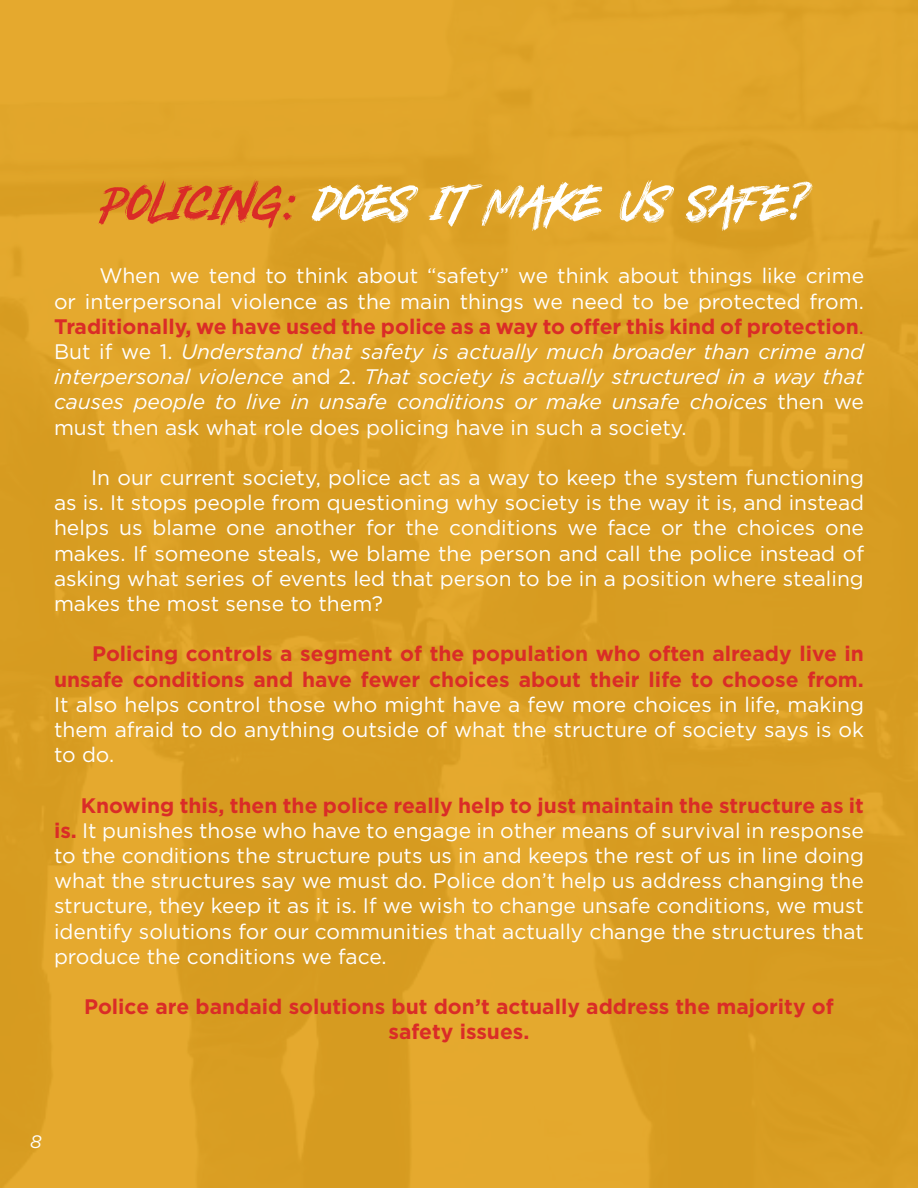
<style>
.page{position:relative;width:918px;height:1188px;background:#da9e23}
.page>*{position:absolute;margin:0;border:0;box-sizing:border-box;transform-origin:0 0}
.t1{font:72px "Lakeshore";color:#fff}
.t2{font:21px/25.2px "Gotham";color:#fff;text-align:justify}
.t3{font:700 21px/25.2px "Gotham";color:#da2c27;text-align:center}
.t4{font:italic 18px "Gotham";color:#fff}
.s1{color:#da2b27}
.s2{font-weight:700;color:#da2c27}
.s3{color:#da2c27}
.s4{font-style:italic}
</style>
<div class="page">
<p class="t1" style="left:104px;top:168px;width:712px"><span class="s1">Policing:</span> Does it make us safe?</p>
<p class="t2" style="left:54px;top:263px;width:812px;text-indent:45px">When we tend to think about “safety” we think about things like crime or interpersonal violence as the main things we need to be protected from.<br><span class="s2">Traditionally, we have used the police as a way to offer this kind of protection</span><span class="s3">.<br></span>But if we 1. <span class="s4">Understand that safety is actually much broader than crime and interpersonal violence</span> and 2. <span class="s4">That society is actually structured in a way that causes people to live in unsafe conditions or make unsafe choices</span> then we must then ask what role does policing have in such a society.</p>
<p class="t2" style="left:54px;top:465px;width:812px;text-indent:37px">In our current society, police act as a way to keep the system functioning as is. It stops people from questioning why society is the way it is, and instead helps us blame one another for the conditions we face or the choices one makes. If someone steals, we blame the person and call the police instead of asking what series of events led that person to be in a position where stealing makes the most sense to them?</p>
<p class="t2" style="left:54px;top:641px;width:812px;text-indent:38px"><span class="s2">Policing controls a segment of the population who often already live in unsafe conditions and have fewer choices about their life to choose from.<br></span>It also helps control those who might have a few more choices in life, making them afraid to do anything outside of what the structure of society says is ok to do.</p>
<p class="t2" style="left:54px;top:792px;width:812px;text-indent:27px"><span class="s2">Knowing this, then the police really help to just maintain the structure as it is.</span> It punishes those who have to engage in other means of survival in response to the conditions the structure puts us in and keeps the rest of us in line doing what the structures say we must do. Police don’t help us address changing the structure, they keep it as it is. If we wish to change unsafe conditions, we must identify solutions for our communities that actually change the structures that produce the conditions we face.</p>
<p class="t3" style="left:84px;top:994px;width:751px">Police are bandaid solutions but don’t actually address the majority of safety issues.</p>
<p class="t4" style="left:30px;top:1131px;width:13px">8</p>
</div>
